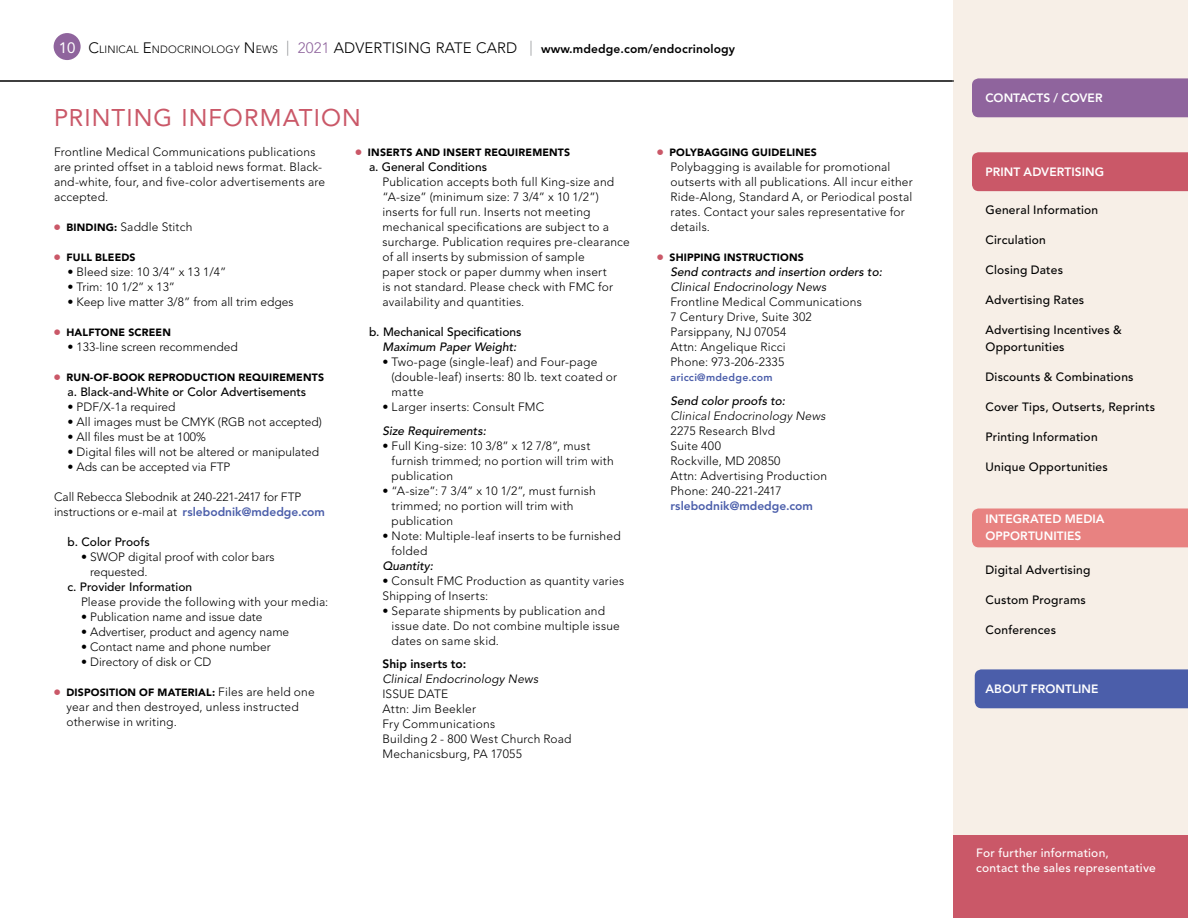
<style>
.page{position:relative;width:1188px;height:918px;background:#fff}
.page>*{position:absolute;margin:0;border:0;box-sizing:border-box;transform-origin:0 0}
.t1{font:24px "Avenir LT Std";letter-spacing:.045em;color:#ca5868}
.t2{font:15px "Avenir LT Std";color:#fff}
.t3{font:300 12px/15px "Avenir LT Std";letter-spacing:.015em;color:#000}
.t4{font:500 12px/16.5px "Avenir LT Std";letter-spacing:.015em;color:#000}
.t5{font:italic 500 12px "Avenir LT Std";color:#000}
.t6{font:800 12px "Avenir LT Std";letter-spacing:.01em;color:#000}
.t7{font:300 12px/15px "Avenir LT Std";letter-spacing:-.005em;color:#000}
.t8{font:800 12px/16.5px "Avenir LT Std";letter-spacing:.005em;color:#fff}
.t9{font:500 12px/15px "Avenir LT Std";letter-spacing:.02em;color:#fff}
.t10{font:italic 12px "Avenir LT Std";letter-spacing:.01em;color:#000}
.t11{font:italic 300 12px "Avenir LT Std";letter-spacing:.01em;color:#000}
.t12{font:800 12px "Avenir LT Std";color:#4b5eaa}
.t13{font:900 10.5px "Avenir LT Std";letter-spacing:.015em;color:#000}
.t14{font:800 10.5px "Avenir LT Std";letter-spacing:.025em;color:#4b5eaa}
.s1{font-weight:300;font-size:15px}
.s2{font-weight:300;font-size:10.5px}
.s3{font-weight:300;font-size:15px;color:#939598}
.s4{font-weight:300;font-size:15px;color:#8f649d}
.s5{font-family:"Universal Std Newswith Comm Pi";font-weight:400;font-size:11.25px;color:#ca5868}
.s6{font-weight:900;font-size:10.5px}
.s7{font-weight:800;color:#4b5eaa}
.s8{font-weight:300;font-size:12px}
</style>
<div class="page">
<div style="left:953px;top:0;width:235px;height:918px;background:#f7efe7"></div>
<div style="left:953px;top:835px;width:235px;height:83px;background:#ca5868"></div>
<div style="left:972px;top:78px;width:216px;height:39px;background:#8f649d"></div>
<div style="left:972px;top:152px;width:216px;height:39px;background:#ca5868"></div>
<div style="left:972px;top:508px;width:216px;height:39px;background:#e88281"></div>
<div style="left:975px;top:669px;width:213px;height:39px;background:#4b5eaa"></div>
<div style="left:54px;top:33px;width:27px;height:27px;background:#8f649d;border-radius:50%"></div>
<hr style="left:0;top:81px;width:954px;height:1px;background:#000">
<p class="t2" style="left:59px;top:39px;width:18px">10</p>
<p class="t6" style="left:88px;top:42px;width:648px"><span class="s1">C</span><span class="s2">LINICAL</span> <span class="s1">E</span><span class="s2">NDOCRINOLOGY</span> <span class="s1">N</span> <span class="s2">EWS</span> <span class="s3">|</span> <span class="s4">2021</span> <span class="s1">ADVERTISING RATE CARD</span> <span class="s3">|</span> www.mdedge.com/endocrinology</p>
<h1 class="t1" style="left:54px;top:104px;width:308px">PRINTING INFORMATION</h1>
<p class="t3" style="left:54px;top:144px;width:273px">Frontline Medical Communications publications are printed offset in a tabloid news format. Black&shy;and-white, four, and five-color advertisements are accepted.</p>
<p class="t3" style="left:54px;top:219px;width:140px"><span class="s5">⦁</span> <span class="s6">BINDING:</span> Saddle Stitch</p>
<p class="t13" style="left:54px;top:251px;width:83px"><span class="s5">⦁</span> FULL BLEEDS</p>
<p class="t3" style="left:68px;top:264px;width:160px">• Bleed size: 10 3/4” x 13 1/4”</p>
<p class="t3" style="left:68px;top:279px;width:109px">• Trim: 10 1/2” x 13”</p>
<p class="t3" style="left:68px;top:294px;width:228px">• Keep live matter 3/8” from all trim edges</p>
<p class="t13" style="left:54px;top:326px;width:118px"><span class="s5">⦁</span> HALFTONE SCREEN</p>
<p class="t3" style="left:68px;top:339px;width:172px">• 133-line screen recommended</p>
<p class="t13" style="left:54px;top:371px;width:272px"><span class="s5">⦁</span> RUN-OF-BOOK REPRODUCTION REQUIREMENTS</p>
<p class="t4" style="left:68px;top:384px;width:240px">a. Black-and-White or Color Advertisements</p>
<p class="t3" style="left:68px;top:399px;width:110px">• PDF/X-1a required</p>
<p class="t3" style="left:68px;top:414px;width:256px">• All images must be CMYK (RGB not accepted)</p>
<p class="t3" style="left:68px;top:429px;width:140px">• All files must be at 100%</p>
<p class="t3" style="left:68px;top:444px;width:253px">• Digital files will not be altered or manipulated</p>
<p class="t3" style="left:68px;top:459px;width:164px">• Ads can be accepted via FTP</p>
<p class="t7" style="left:54px;top:489px;width:273px">Call Rebecca Slebodnik at 240-221-2417 for FTP instructions or e-mail at <span class="s7">rslebodnik@mdedge.com</span></p>
<p class="t4" style="left:68px;top:534px;width:84px">b. Color Proofs</p>
<p class="t3" style="left:90px;top:549px;width:186px;text-indent:-9px">• SWOP digital proof with color bars requested.</p>
<p class="t4" style="left:68px;top:579px;width:126px">c. Provider Information</p>
<p class="t3" style="left:81px;top:594px;width:249px">Please provide the following with your media:</p>
<p class="t3" style="left:81px;top:609px;width:183px">• Publication name and issue date</p>
<p class="t3" style="left:81px;top:624px;width:210px">• Advertiser, product and agency name</p>
<p class="t3" style="left:81px;top:639px;width:191px">• Contact name and phone number</p>
<p class="t3" style="left:81px;top:654px;width:132px">• Directory of disk or CD</p>
<p class="t13" style="left:54px;top:686px;width:262px"><span class="s5">⦁</span> DISPOSITION OF MATERIAL: <span class="s8">Files are held one</span></p>
<p class="t3" style="left:66px;top:699px;width:234px">year and then destroyed, unless instructed otherwise in writing.</p>
<p class="t13" style="left:356px;top:146px;width:216px"><span class="s5">⦁</span> INSERTS AND INSERT REQUIREMENTS</p>
<p class="t4" style="left:369px;top:159px;width:120px">a. General Conditions</p>
<p class="t3" style="left:382px;top:174px;width:249px">Publication accepts both full King-size and “A-size” (minimum size: 7 3/4” x 10 1/2”) inserts for full run. Inserts not meeting mechanical specifications are subject to a surcharge. Publication requires pre-clearance of all inserts by submission of sample<br>paper stock or paper dummy when insert<br>is not standard. Please check with FMC for availability and quantities.</p>
<p class="t4" style="left:369px;top:324px;width:154px">b. Mechanical Specifications</p>
<p class="t5" style="left:382px;top:340px;width:136px">Maximum Paper Weight:</p>
<p class="t3" style="left:392px;top:354px;width:227px;text-indent:-9px">• Two-page (single-leaf) and Four-page (double-leaf) inserts: 80 lb. text coated or matte</p>
<p class="t3" style="left:382px;top:399px;width:163px">• Larger inserts: Consult FMC</p>
<p class="t5" style="left:382px;top:424px;width:105px">Size Requirements:</p>
<p class="t3" style="left:392px;top:438px;width:224px;text-indent:-9px">• Full King-size: 10 3/8” x 12 7/8”, must furnish trimmed; no portion will trim with publication</p>
<p class="t3" style="left:392px;top:483px;width:206px;text-indent:-9px">• “A-size”: 7 3/4” x 10 1/2”, must furnish trimmed; no portion will trim with publication</p>
<p class="t3" style="left:392px;top:528px;width:231px;text-indent:-9px">• Note: Multiple-leaf inserts to be furnished folded</p>
<p class="t5" style="left:382px;top:559px;width:52px">Quantity:</p>
<p class="t3" style="left:382px;top:573px;width:243px">• Consult FMC Production as quantity varies<br>Shipping of Inserts:</p>
<p class="t3" style="left:392px;top:603px;width:230px;text-indent:-9px">• Separate shipments by publication and issue date. Do not combine multiple issue dates on same skid.</p>
<p class="t6" style="left:382px;top:657px;width:85px">Ship inserts to:</p>
<p class="t10" style="left:382px;top:672px;width:157px">Clinical Endocrinology News</p>
<p class="t3" style="left:382px;top:687px;width:191px">ISSUE DATE<br>Attn: Jim Beekler<br>Fry Communications<br>Building 2 - 800 West Church Road<br>Mechanicsburg, PA 17055</p>
<p class="t13" style="left:657px;top:146px;width:161px"><span class="s5">⦁</span> POLYBAGGING GUIDELINES</p>
<p class="t3" style="left:670px;top:159px;width:244px">Polybagging is available for promotional outserts with all publications. All incur either Ride-Along, Standard A, or Periodical postal rates. Contact your sales representative for details.</p>
<p class="t13" style="left:657px;top:251px;width:149px"><span class="s5">⦁</span> SHIPPING INSTRUCTIONS</p>
<p class="t5" style="left:670px;top:265px;width:213px">Send contracts and insertion orders to:</p>
<p class="t10" style="left:670px;top:280px;width:157px">Clinical Endocrinology News</p>
<p class="t3" style="left:670px;top:294px;width:193px">Frontline Medical Communications<br>7 Century Drive, Suite 302<br>Parsippany, NJ 07054<br>Attn: Angelique Ricci<br>Phone: 973-206-2335</p>
<p class="t14" style="left:670px;top:371px;width:104px">aricci@mdedge.com</p>
<p class="t5" style="left:670px;top:394px;width:116px">Send color proofs to:</p>
<p class="t11" style="left:670px;top:408px;width:157px">Clinical Endocrinology News</p>
<p class="t3" style="left:670px;top:423px;width:158px">2275 Research Blvd<br>Suite 400<br>Rockville, MD 20850<br>Attn: Advertising Production<br>Phone: 240-221-2417</p>
<p class="t12" style="left:670px;top:498px;width:144px">rslebodnik@mdedge.com</p>
<p class="t8" style="left:986px;top:89px;width:119px">CONTACTS / COVER</p>
<p class="t8" style="left:986px;top:164px;width:120px">PRINT ADVERTISING</p>
<p class="t4" style="left:986px;top:202px;width:114px">General Information</p>
<p class="t4" style="left:986px;top:232px;width:62px">Circulation</p>
<p class="t4" style="left:986px;top:262px;width:79px">Closing Dates</p>
<p class="t4" style="left:986px;top:292px;width:100px">Advertising Rates</p>
<p class="t4" style="left:986px;top:322px;width:138px">Advertising Incentives &amp;<br>Opportunities</p>
<p class="t4" style="left:986px;top:369px;width:150px">Discounts &amp; Combinations</p>
<p class="t4" style="left:986px;top:399px;width:171px">Cover Tips, Outserts, Reprints</p>
<p class="t4" style="left:986px;top:429px;width:114px">Printing Information</p>
<p class="t4" style="left:986px;top:459px;width:124px">Unique Opportunities</p>
<p class="t8" style="left:986px;top:511px;width:121px">INTEGRATED MEDIA<br>OPPORTUNITIES</p>
<p class="t4" style="left:986px;top:562px;width:106px">Digital Advertising</p>
<p class="t4" style="left:986px;top:592px;width:102px">Custom Programs</p>
<p class="t4" style="left:986px;top:622px;width:72px">Conferences</p>
<p class="t8" style="left:986px;top:681px;width:115px">ABOUT FRONTLINE</p>
<p class="t9" style="left:976px;top:846px;width:181px">For further information,<br>contact the sales representative</p>
</div>
